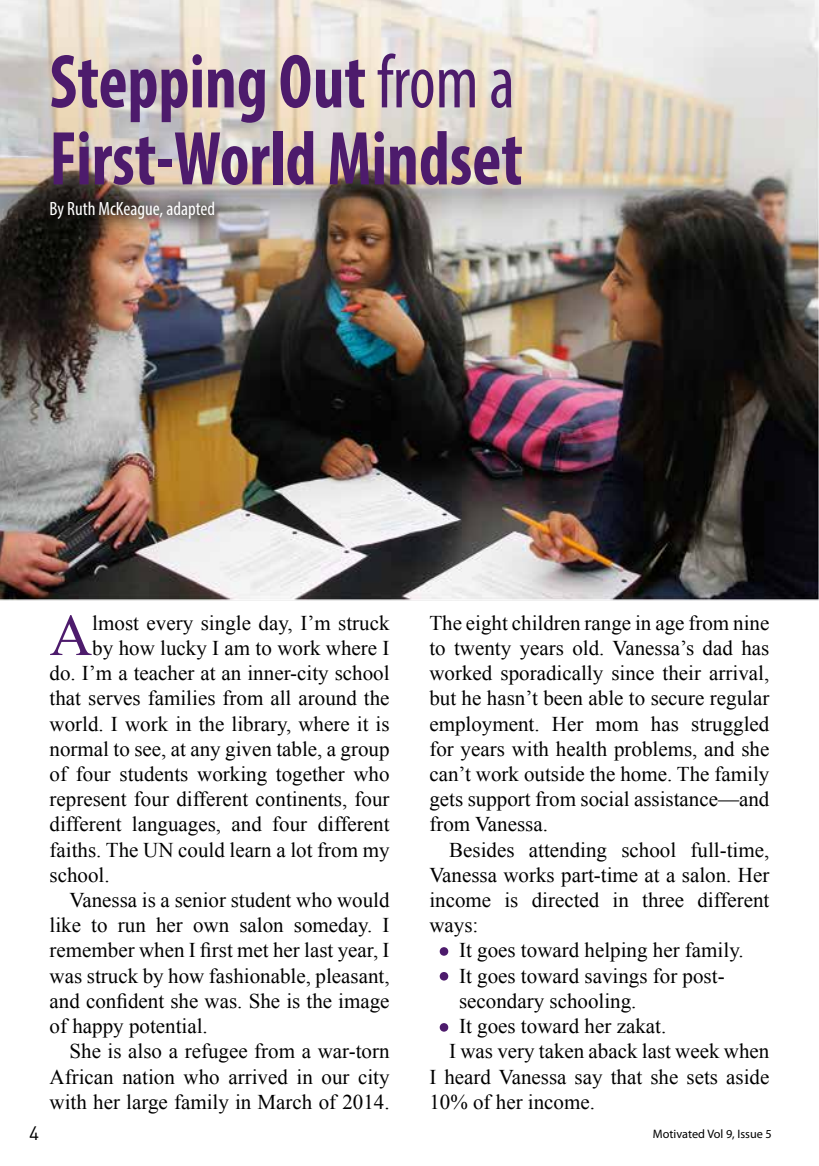
<style>
.page{position:relative;width:819px;height:1166px;background:#fff}
.page>*{position:absolute;margin:0;border:0;box-sizing:border-box;transform-origin:0 0}
.t1{font:700 condensed 77px/77px "Myriad Pro";color:#4d1b6c;scale:.9 1}
.t2{font:58.98px "Times New Roman";color:#4d1b6c}
.t3{font:21px/25.2px "Times New Roman";color:#000;text-align:justify}
.t4{font:condensed 19.25px "Myriad Pro";color:#fff}
.t5{font:19.25px "DIN Pro";color:#000}
.t6{font:12.25px "Myriad Pro";color:#000}
.s1{font-weight:400}
</style>
<div class="page">
<img style="left:0;top:0;width:819px;height:1032px">
<div style="left:33px;top:184px;width:199px;height:52px;background:#000;opacity:.75"></div>
<svg style="left:439px;top:947px;width:9px;height:9px"></svg>
<svg style="left:439px;top:1023px;width:9px;height:8px"></svg>
<svg style="left:439px;top:972px;width:9px;height:8px"></svg>
<h1 class="t1" style="left:50px;top:42px;width:527px">Stepping Out <span class="s1">from a<br></span>First-World Mindset</h1>
<p class="t4" style="left:50px;top:197px;width:167px">By Ruth McKeague, adapted</p>
<h2 class="t2" style="left:50px;top:595px;width:44px">A</h2>
<p class="t3" style="left:92px;top:610px;width:299px">lmost every single day, I’m struck</p>
<p class="t3" style="left:92px;top:635px;width:299px">by how lucky I am to work where I</p>
<p class="t3" style="left:50px;top:660px;width:341px">do. I’m a teacher at an inner-city school</p>
<p class="t3" style="left:50px;top:685px;width:341px">that serves families from all around the</p>
<p class="t3" style="left:50px;top:711px;width:341px">world. I work in the library, where it is</p>
<p class="t3" style="left:50px;top:736px;width:341px">normal to see, at any given table, a group</p>
<p class="t3" style="left:50px;top:761px;width:341px">of four students working together who</p>
<p class="t3" style="left:50px;top:786px;width:341px">represent four different continents, four</p>
<p class="t3" style="left:50px;top:811px;width:341px">different languages, and four different</p>
<p class="t3" style="left:50px;top:837px;width:341px">faiths. The UN could learn a lot from my</p>
<p class="t3" style="left:50px;top:862px;width:62px">school.</p>
<p class="t3" style="left:69px;top:887px;width:321px">Vanessa is a senior student who would</p>
<p class="t3" style="left:50px;top:912px;width:341px">like to run her own salon someday. I</p>
<p class="t3" style="left:50px;top:937px;width:341px">remember when I first met her last year, I</p>
<p class="t3" style="left:50px;top:963px;width:341px">was struck by how fashionable, pleasant,</p>
<p class="t3" style="left:50px;top:988px;width:341px">and confident she was. She is the image</p>
<p class="t3" style="left:50px;top:1013px;width:160px">of happy potential.</p>
<p class="t3" style="left:69px;top:1038px;width:321px">She is also a refugee from a war-torn</p>
<p class="t3" style="left:50px;top:1063px;width:341px">African nation who arrived in our city</p>
<p class="t3" style="left:50px;top:1089px;width:341px">with her large family in March of 2014.</p>
<p class="t3" style="left:429px;top:610px;width:341px">The eight children range in age from nine to twenty years old. Vanessa’s dad has worked sporadically since their arrival, but he hasn’t been able to secure regular employment. Her mom has struggled for years with health problems, and she can’t work outside the home. The family gets support from social assistance—and from Vanessa.</p>
<p class="t3" style="left:429px;top:837px;width:341px;text-indent:20px">Besides attending school full-time, Vanessa works part-time at a salon. Her income is directed in three different ways:</p>
<p class="t3" style="left:459px;top:937px;width:286px">It goes toward helping her family.</p>
<p class="t3" style="left:459px;top:963px;width:267px">It goes toward savings for post-</p>
<p class="t3" style="left:459px;top:988px;width:179px">secondary schooling.</p>
<p class="t3" style="left:459px;top:1013px;width:209px">It goes toward her zakat.</p>
<p class="t3" style="left:449px;top:1038px;width:321px">I was very taken aback last week when</p>
<p class="t3" style="left:429px;top:1063px;width:341px">I heard Vanessa say that she sets aside</p>
<p class="t3" style="left:429px;top:1089px;width:167px">10% of her income.</p>
<p class="t5" style="left:29px;top:1119px;width:12px">4</p>
<p class="t6" style="left:652px;top:1126px;width:120px">Motivated Vol 9, Issue 5</p>
</div>
